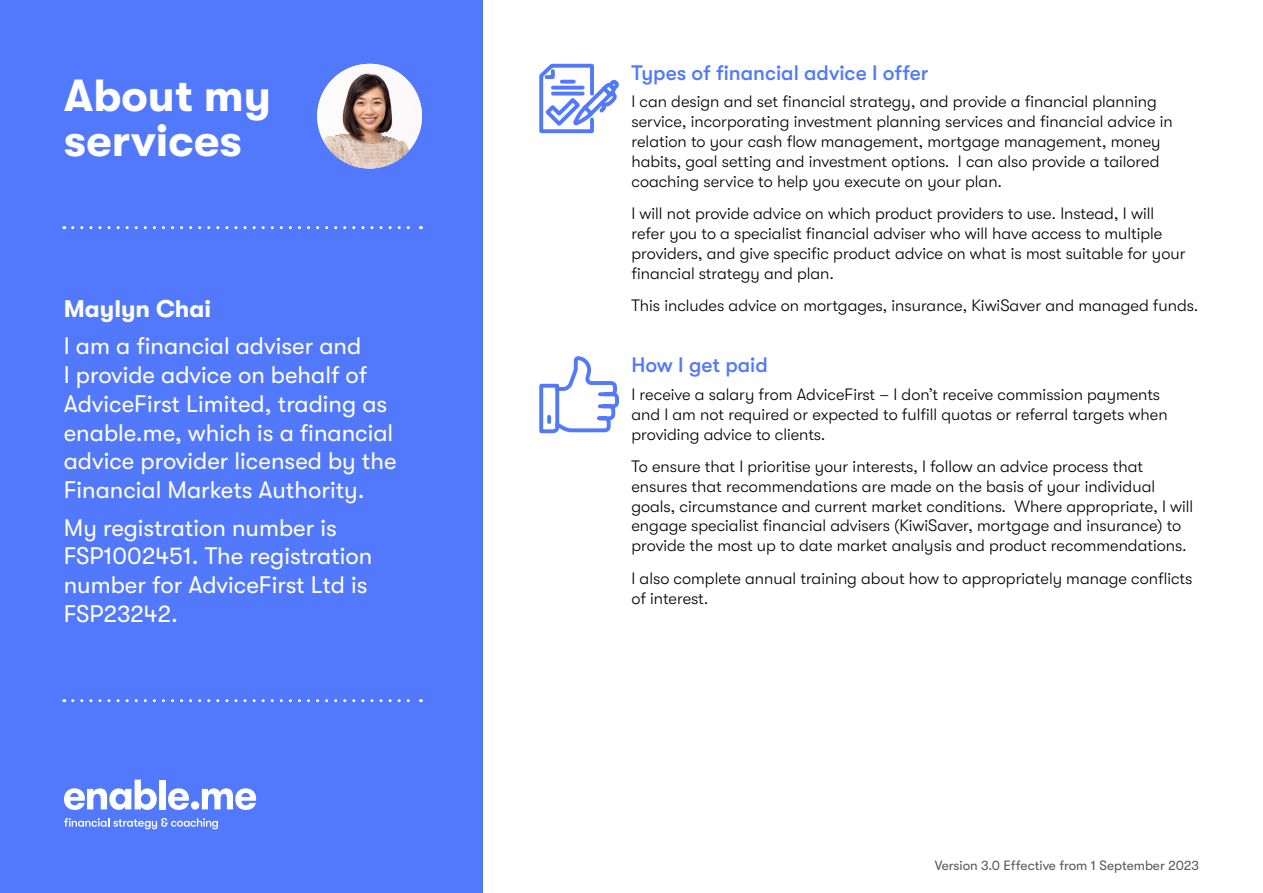
<style>
.page{position:relative;width:1263px;height:893px;background:#fff}
.page>*{position:absolute;margin:0;border:0;box-sizing:border-box;transform-origin:0 0}
.t1{font:700 45px/45px "GT Walsheim";color:#fff}
.t2{font:24px/28.8px "GT Walsheim";color:#fff}
.t3{font:700 24px "GT Walsheim";color:#fff}
.t4{font:500 21px "GT Walsheim";color:#5279fb}
.t5{font:300 16.5px/19.8px "GT Walsheim";color:#000}
.t6{font:13.5px "GT Walsheim";color:#58595b}
</style>
<div class="page">
<div style="left:0;top:0;width:483px;height:893px;background:#5279fb"></div>
<svg style="left:73px;top:226px;width:348px;height:3px"></svg>
<svg style="left:73px;top:699px;width:348px;height:3px"></svg>
<div style="left:159px;top:780px;width:7px;height:29px;background:#fff"></div>
<svg style="left:64px;top:780px;width:93px;height:30px"></svg>
<svg style="left:168px;top:788px;width:88px;height:22px"></svg>
<svg style="left:64px;top:818px;width:154px;height:11px"></svg>
<img style="left:317px;top:64px;width:105px;height:105px;border-radius:52px">
<svg style="left:539px;top:63px;width:80px;height:71px"></svg>
<svg style="left:539px;top:356px;width:80px;height:78px"></svg>
<h1 class="t1" style="left:64px;top:73px;width:209px">About my services</h1>
<h2 class="t3" style="left:64px;top:295px;width:149px">Maylyn Chai</h2>
<h2 class="t2" style="left:64px;top:332px;width:334px">I am a financial adviser and<br>I provide advice on behalf of<br>AdviceFirst Limited, trading as enable.me, which is a financial advice provider licensed by the<br>Financial Markets Authority.</h2>
<h2 class="t2" style="left:64px;top:513px;width:310px">My registration number is<br>FSP1002451. The registration number for AdviceFirst Ltd is<br>FSP23242.</h2>
<p class="t4" style="left:631px;top:61px;width:299px">Types of financial advice I offer</p>
<p class="t5" style="left:631px;top:92px;width:543px">I can design and set financial strategy, and provide a financial planning service, incorporating investment planning services and financial advice in relation to your cash flow management, mortgage management, money habits, goal setting and investment options. I can also provide a tailored coaching service to help you execute on your plan.</p>
<p class="t5" style="left:631px;top:204px;width:555px">I will not provide advice on which product providers to use. Instead, I will refer you to a specialist financial adviser who will have access to multiple providers, and give specific product advice on what is most suitable for your financial strategy and plan.</p>
<p class="t5" style="left:631px;top:296px;width:568px">This includes advice on mortgages, insurance, KiwiSaver and managed funds.</p>
<p class="t4" style="left:631px;top:353px;width:138px">How I get paid</p>
<p class="t5" style="left:631px;top:384px;width:538px">I receive a salary from AdviceFirst – I don’t receive commission payments and I am not required or expected to fulfill quotas or referral targets when providing advice to clients.</p>
<p class="t5" style="left:631px;top:457px;width:563px">To ensure that I prioritise your interests, I follow an advice process that ensures that recommendations are made on the basis of your individual goals, circumstance and current market conditions. Where appropriate, I will engage specialist financial advisers (KiwiSaver, mortgage and insurance) to provide the most up to date market analysis and product recommendations.</p>
<p class="t5" style="left:631px;top:568px;width:562px">I also complete annual training about how to appropriately manage conflicts of interest.</p>
<p class="t6" style="left:935px;top:857px;width:266px">Version 3.0 Effective from 1 September 2023</p>
</div>
